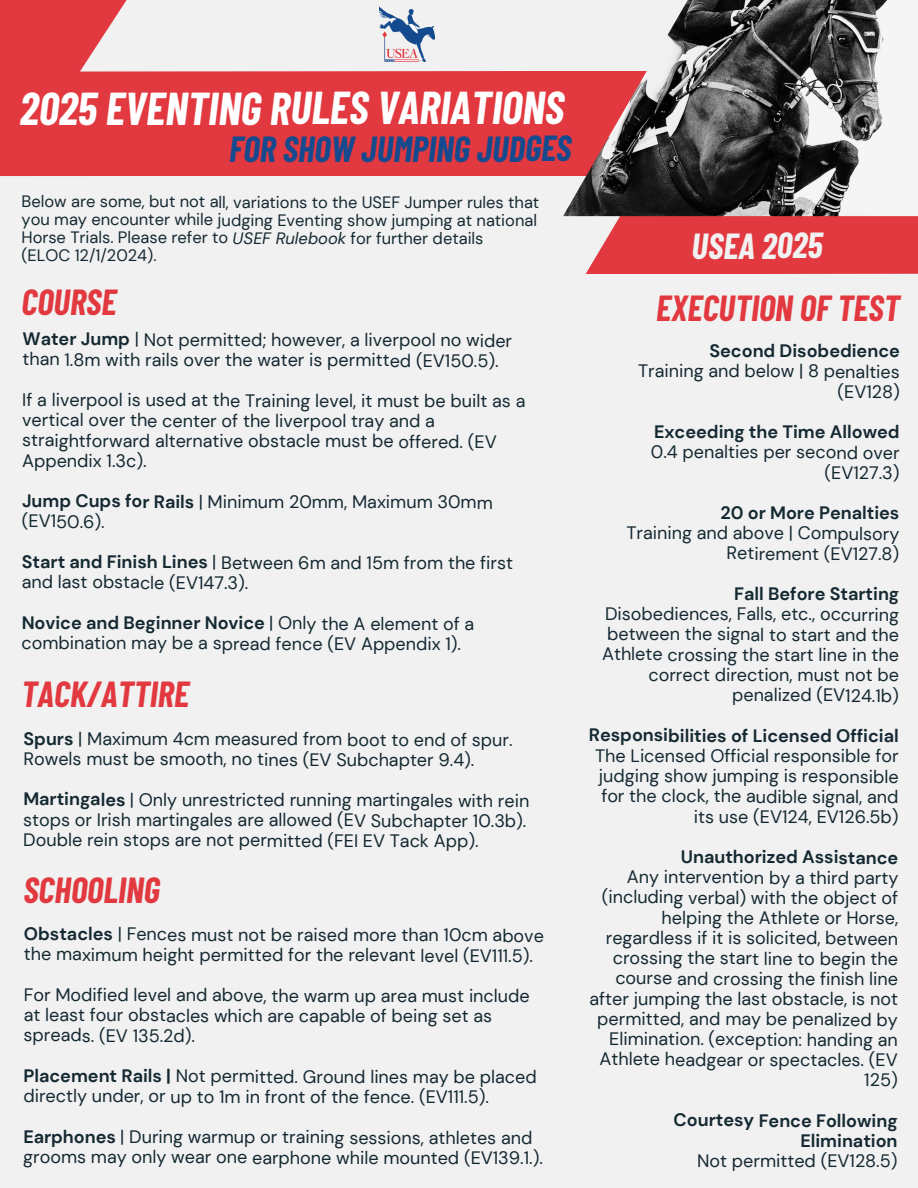
<style>
.page{position:relative;width:918px;height:1188px;background:#f1f1f1}
.page>*{position:absolute;margin:0;border:0;box-sizing:border-box;transform-origin:0 0}
.t1{font:italic 700 45px "Barlow Condensed";color:#fff}
.t2{font:italic 700 35.4px "Barlow Condensed";color:#e23940}
.t3{font:italic 700 35.4px "Barlow Condensed";color:#154b8e}
.t4{font:italic 700 35.4px "Barlow Condensed";color:#f1f1f1}
.t5{font:18px/20.2px "DM Sans";letter-spacing:-.005em;color:#152932}
.t6{font:700 18px/20.4px "DM Sans";letter-spacing:-.005em;color:#152932;text-align:right}
.t7{font:16.5px/17.9px "DM Sans";letter-spacing:-.005em;color:#152932}
.s1{font-style:italic}
.s2{font-weight:700}
</style>
<div class="page">
<div style="left:586px;top:148px;width:332px;height:126px;background:#e2383f"></div>
<div style="left:0;top:71px;width:563px;height:105px;background:#e2383f"></div>
<img style="left:563px;top:0;width:355px;height:216px">
<svg style="left:0;top:0;width:137px;height:113px;fill:#e2383f"></svg>
<img style="left:379px;top:7px;width:55px;height:55px">
<p class="t1" style="left:20px;top:79px;width:546px">2025 EVENTING RULES VARIATIONS</p>
<p class="t3" style="left:229px;top:126px;width:344px">FOR SHOW JUMPING JUDGES</p>
<p class="t7" style="left:21px;top:193px;width:519px">Below are some, but not all, variations to the USEF Jumper rules that you may encounter while judging Eventing show jumping at national<br>Horse Trials. Please refer to <span class="s1">USEF Rulebook</span> for further details</p>
<p class="t7" style="left:21px;top:247px;width:137px">(ELOC 12/1/2024).</p>
<p class="t4" style="left:692px;top:223px;width:133px">USEA 2025</p>
<p class="t2" style="left:21px;top:279px;width:97px">COURSE</p>
<h2 class="t2" style="left:656px;top:286px;width:245px">EXECUTION OF TEST</h2>
<p class="t5" style="left:22px;top:330px;width:491px"><span class="s2">Water Jump</span> | Not permitted; however, a liverpool no wider than 1.8m with rails over the water is permitted (EV150.5).</p>
<h1 class="t5" style="left:22px;top:390px;width:505px">If a liverpool is used at the Training level, it must be built as a vertical over the center of the liverpool tray and a straightforward alternative obstacle must be offered. (EV Appendix 1.3c).</h1>
<h2 class="t5" style="left:22px;top:492px;width:472px;line-height:19.5px"><span class="s2">Jump Cups for Rails</span> | Minimum 20mm, Maximum 30mm (EV150.6).</h2>
<h2 class="t5" style="left:22px;top:553px;width:493px;line-height:19.5px"><span class="s2">Start and Finish Lines</span> | Between 6m and 15m from the first and last obstacle (EV147.3).</h2>
<p class="t5" style="left:22px;top:613px;width:454px"><span class="s2">Novice and Beginner Novice</span> | Only the A element of a combination may be a spread fence (EV Appendix 1).</p>
<p class="t2" style="left:21px;top:672px;width:169px">TACK/ATTIRE</p>
<h2 class="t5" style="left:23px;top:729px;width:491px"><span class="s2">Spurs</span> | Maximum 4cm measured from boot to end of spur.<br>Rowels must be smooth, no tines (EV Subchapter 9.4).</h2>
<p class="t5" style="left:23px;top:790px;width:508px"><span class="s2">Martingales</span> | Only unrestricted running martingales with rein stops or Irish martingales are allowed (EV Subchapter 10.3b).<br>Double rein stops are not permitted (FEI EV Tack App).</p>
<p class="t2" style="left:23px;top:867px;width:138px">SCHOOLING</p>
<p class="t5" style="left:24px;top:925px;width:522px"><span class="s2">Obstacles</span> | Fences must not be raised more than 10cm above the maximum height permitted for the relevant level (EV111.5).</p>
<p class="t5" style="left:24px;top:985px;width:508px">For Modified level and above, the warm up area must include at least four obstacles which are capable of being set as spreads. (EV 135.2d).</p>
<p class="t5" style="left:23px;top:1067px;width:515px"><span class="s2">Placement Rails |</span> Not permitted. Ground lines may be placed directly under, or up to 1m in front of the fence. (EV111.5).</p>
<p class="t5" style="left:23px;top:1127px;width:521px"><span class="s2">Earphones</span> | During warmup or training sessions, athletes and grooms may only wear one earphone while mounted (EV139.1.).</p>
<h2 class="t6" style="left:709px;top:341px;width:192px">Second Disobedience</h2>
<p class="t5" style="left:638px;top:361px;width:263px;text-align:right">Training and below | 8 penalties (EV128)</p>
<p class="t6" style="left:654px;top:422px;width:247px">Exceeding the Time Allowed</p>
<p class="t5" style="left:651px;top:442px;width:250px;text-align:right">0.4 penalties per second over (EV127.3)</p>
<p class="t6" style="left:721px;top:503px;width:180px">20 or More Penalties</p>
<p class="t5" style="left:626px;top:523px;width:274px;text-align:right">Training and above | Compulsory<br>Retirement (EV127.8)</p>
<p class="t6" style="left:734px;top:584px;width:167px">Fall Before Starting</p>
<p class="t5" style="left:602px;top:604px;width:299px;text-align:right">Disobediences, Falls, etc., occurring between the signal to start and the Athlete crossing the start line in the correct direction, must not be penalized (EV124.1b)</p>
<p class="t6" style="left:589px;top:725px;width:311px">Responsibilities of Licensed Official</p>
<p class="t5" style="left:595px;top:746px;width:305px;text-align:right">The Licensed Official responsible for judging show jumping is responsible for the clock, the audible signal, and its use (EV124, EV126.5b)</p>
<p class="t6" style="left:681px;top:847px;width:219px">Unauthorized Assistance</p>
<p class="t5" style="left:590px;top:867px;width:310px;text-align:right">Any intervention by a third party (including verbal) with the object of helping the Athlete or Horse, regardless if it is solicited, between crossing the start line to begin the course and crossing the finish line after jumping the last obstacle, is not permitted, and may be penalized by<br>Elimination. (exception: handing an<br>Athlete headgear or spectacles. (EV<br>125)</p>
<p class="t6" style="left:674px;top:1110px;width:226px">Courtesy Fence Following<br>Elimination</p>
<p class="t5" style="left:697px;top:1151px;width:202px">Not permitted (EV128.5)</p>
</div>
